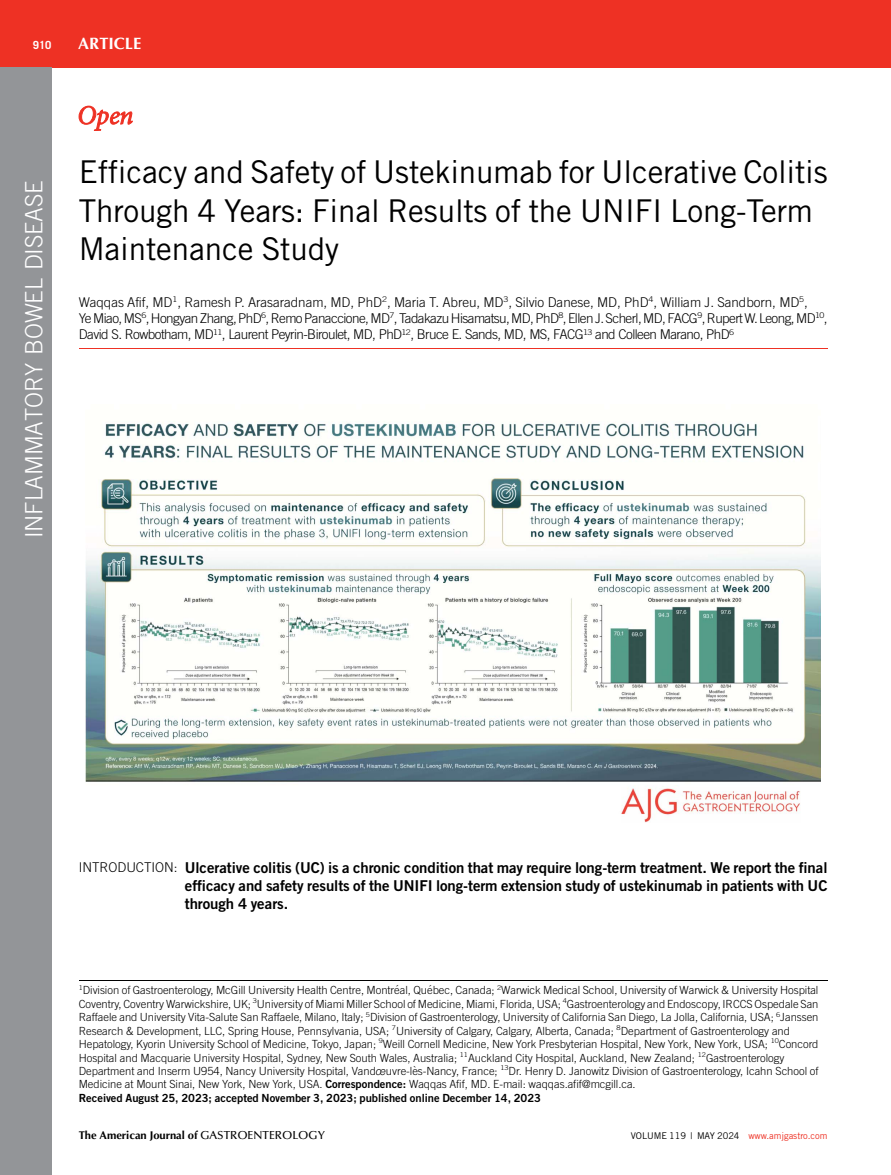
<style>
.page{position:relative;width:891px;height:1175px;background:#fff}
.page>*{position:absolute;margin:0;border:0;box-sizing:border-box;transform-origin:0 0}
.t1{font:31.35px/38.8px "Adv TT1 a 7102 ed";color:#000}
.t2{font:23.85px "Adv TT6 dfc 8 da 3";color:#fff}
.t3{font:16.5px "Adv PSOP B";color:#fff}
.t4{font:15px/17.9px "Adv O Ta 018106 b.B";color:#000;text-align:justify}
.t5{font:13.5px/16.5px "Adv TT6 dfc 8 da 3";letter-spacing:-.04em;color:#000}
.t6{font:11.25px/13.6px "Adv TT6 dfc 8 da 3";color:#000}
.t7{font:11.25px "Adv O Ta 018106 b.B";color:#000}
.t8{font:11.25px "Adv PSOP B";color:#000}
.t9{font:11.25px "Adv TT3 d 29 b 194.B";color:#fff}
.t10{font:9.3px "Adv TT1 a 7102 ed";color:#000}
.s1{font-family:"Adv TT6 dfc 8 da 3";font-size:13.5px}
.s2{font-family:"Adv OT928142 ec.I"}
.s3{font-family:"Adv O Ta 018106 b.B"}
.s4{font-family:"Adv PSA536";font-size:11.7px}
.s5{color:#ee3124}
</style>
<div class="page">
<hr style="left:79px;top:348px;width:748px;height:1px;background:#ee3124">
<svg style="left:79px;top:106px;width:54px;height:25px"></svg>
<img style="left:85px;top:421px;width:736px;height:401px">
<hr style="left:79px;top:980px;width:748px;height:1px;background:#000">
<div style="left:0;top:0;width:891px;height:67px;background:#ee3124"></div>
<div style="left:0;top:67px;width:51px;height:1107px;background:#939598"></div>
<p class="t9" style="left:33px;top:41px;width:20px">910</p>
<h3 class="t3" style="left:78px;top:34px;width:64px">ARTICLE</h3>
<h2 class="t2" style="left:25px;top:538px;width:359px;rotate:-90deg">INFLAMMATORY BOWEL DISEASE</h2>
<h1 class="t1" style="left:79px;top:155px;width:750px">Efficacy and Safety of Ustekinumab for Ulcerative Colitis<br>Through 4 Years: Final Results of the UNIFI Long-Term<br>Maintenance Study</h1>
<p class="t5" style="left:79px;top:295px;width:750px">Waqqas Afif, MD<sup>1</sup>, Ramesh P. Arasaradnam, MD, PhD<sup>2</sup>, Maria T. Abreu, MD<sup>3</sup>, Silvio Danese, MD, PhD<sup>4</sup>, William J. Sandborn, MD<sup>5</sup>,<br>Ye Miao,MS<sup>6</sup>,Hongyan Zhang,PhD<sup>6</sup>, RemoPanaccione, MD<sup>7</sup>, Tadakazu Hisamatsu,MD, PhD<sup>8</sup>, Ellen J. Scherl, MD, FACG<sup>9</sup>, Rupert W. Leong, MD<sup>10</sup>,<br>David S. Rowbotham, MD<sup>11</sup>, Laurent Peyrin-Biroulet, MD, PhD<sup>12</sup>, Bruce E. Sands, MD, MS, FACG<sup>13</sup> and Colleen Marano, PhD<sup>6</sup></p>
<p class="t4" style="left:185px;top:860px;width:644px;text-indent:-106px"><span class="s1">INTRODUCTION:</span> Ulcerative colitis (UC) is a chronic condition that may require long-term treatment. We report the final efficacy and safety results of the UNIFI long-term extension study of ustekinumab in patients with UC through 4 years.</p>
<p class="t6" style="left:79px;top:984px;width:741px"><sup>1</sup>Division of Gastroenterology, McGill University Health Centre, Montreal, Quebec, Canada; <sup>2</sup>Warwick Medical School, University of Warwick &amp; University Hospital</p>
<p class="t6" style="left:79px;top:983px;width:741px;text-indent:350px">´<br>Coventry, Coventry Warwickshire, UK; <sup>3</sup>University of Miami Miller School of Medicine, Miami, Florida, USA; <sup>4</sup>Gastroenterology and Endoscopy, IRCCS Ospedale San Raffaele and University Vita-Salute San Raffaele, Milano, Italy; <sup>5</sup>Division of Gastroenterology, University of California San Diego, La Jolla, California, USA; <sup>6</sup>Janssen Research &amp; Development, LLC, Spring House, Pennsylvania, USA; <sup>7</sup>University of Calgary, Calgary, Alberta, Canada; <sup>8</sup>Department of Gastroenterology and Hepatology, Kyorin University School of Medicine, Tokyo, Japan; <sup>9</sup>Weill Cornell Medicine, New York Presbyterian Hospital, New York, New York, USA; <sup>10</sup>Concord Hospital and Macquarie University Hospital, Sydney, New South Wales, Australia; <sup>11</sup>Auckland City Hospital, Auckland, New Zealand; <sup>12</sup>Gastroenterology Department and Inserm U954, Nancy University Hospital, Vand<span class="s2">œ</span>uvre-les-Nancy, France; <sup>13</sup>Dr. Henry D. Janowitz Division of Gastroenterology, Icahn School of</p>
<p class="t6" style="left:396px;top:983px;width:4px">´</p>
<p class="t6" style="left:79px;top:1063px;width:558px;line-height:14.4px;text-indent:335px">`<br>Medicine at Mount Sinai, New York, New York, USA. <span class="s3">Correspondence:</span> Waqqas Afif, MD. E-mail: waqqas.afif@mcgill.ca.</p>
<p class="t7" style="left:79px;top:1093px;width:464px">Received August 25, 2023; accepted November 3, 2023; published online December 14, 2023</p>
<p class="t8" style="left:79px;top:1128px;width:248px">The American Journal of <span class="s4">GASTROENTEROLOGY</span></p>
<p class="t10" style="left:631px;top:1132px;width:198px">VOLUME 119 | MAY 2024 <span class="s5">www.amjgastro.com</span></p>
</div>
